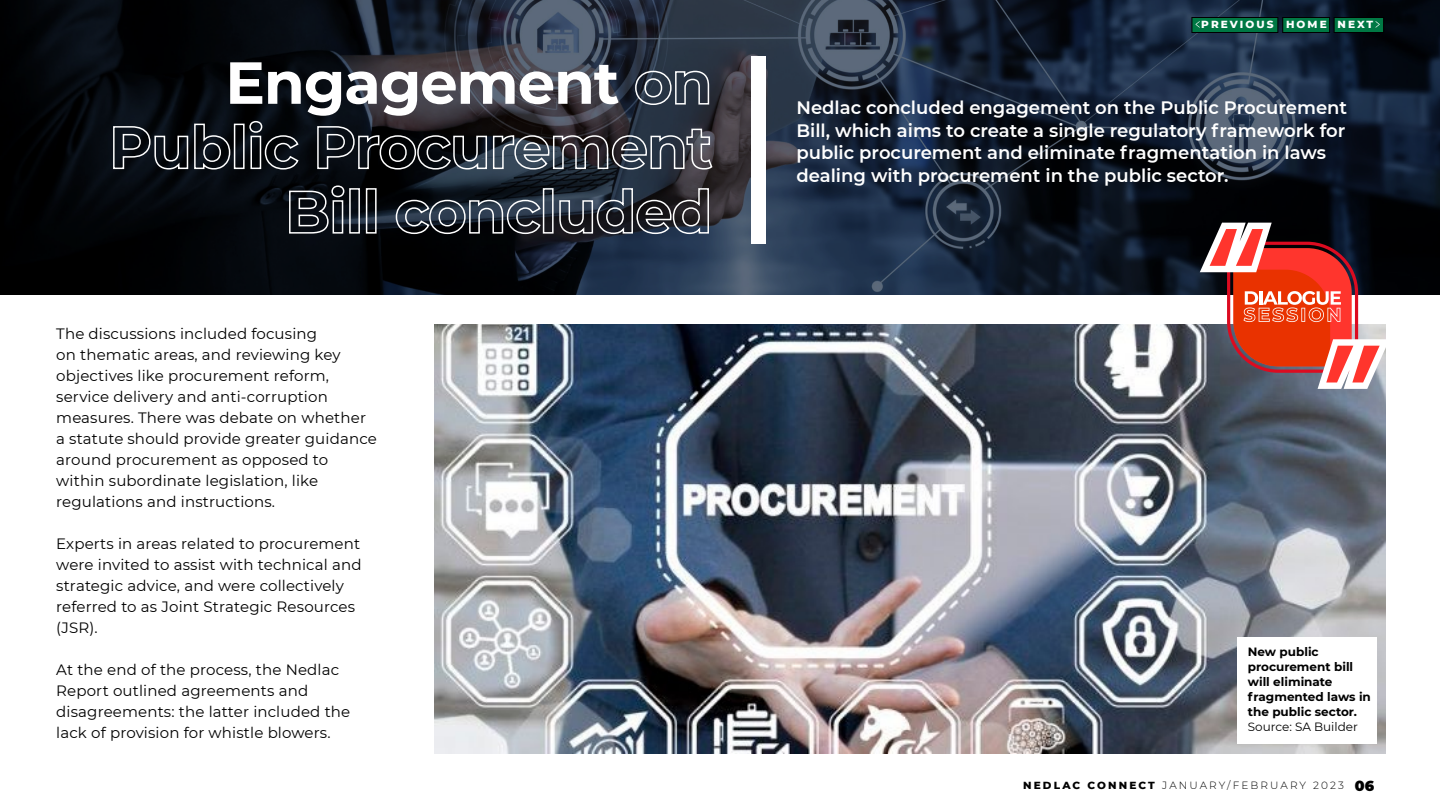
<style>
.page{position:relative;width:1440px;height:810px;background:#fff}
.page>*{position:absolute;margin:0;border:0;box-sizing:border-box;transform-origin:0 0}
.t1{font:700 59.25px/64.5px "Montserrat";letter-spacing:-.02em;color:#fff;text-align:right}
.t2{font:600 18px/22.5px "Montserrat";color:#fff}
.t3{font:15px/21px "Montserrat";letter-spacing:.01em;color:#000}
.t4{font:900 14.25px "Montserrat";color:#000}
.t5{font:700 12px/15px "Montserrat";color:#000}
.t6{font:12px "Montserrat";color:#000}
.t7{font:300 10.5px "Montserrat";letter-spacing:.2em;color:#000}
.t8{font:800 10.5px "Montserrat";letter-spacing:.2em;color:#fff}
.s1{font-weight:800}
</style>
<div class="page">
<img style="left:434px;top:324px;width:951px;height:430px">
<div style="left:1238px;top:638px;width:139px;height:106px;background:#fff"></div>
<svg style="left:0;top:0;width:1440px;height:295px;background:#171e2b"></svg>
<div style="left:752px;top:56px;width:14px;height:188px;background:#fff"></div>
<div style="left:1192px;top:18px;width:86px;height:15px;background:#007844"></div>
<div style="left:1192px;top:17px;width:86px;height:16px;border:1px solid #000"></div>
<div style="left:1283px;top:18px;width:47px;height:15px;background:#007844"></div>
<div style="left:1283px;top:17px;width:47px;height:16px;border:1px solid #000"></div>
<div style="left:1334px;top:18px;width:50px;height:15px;background:#007844"></div>
<div style="left:1334px;top:17px;width:50px;height:16px;border:1px solid #000"></div>
<svg style="left:1375px;top:21px;width:5px;height:7px"></svg>
<svg style="left:1195px;top:21px;width:5px;height:7px"></svg>
<svg style="left:1200px;top:223px;width:190px;height:166px"></svg>
<h1 class="t1" style="left:109px;top:48px;width:605px">Engagement on<br>Public Procurement<br>Bill concluded</h1>
<p class="t3" style="left:56px;top:322px;width:322px">The discussions included focusing<br>on thematic areas, and reviewing key objectives like procurement reform, service delivery and anti-corruption measures. There was debate on whether a statute should provide greater guidance around procurement as opposed to within subordinate legislation, like regulations and instructions.</p>
<p class="t3" style="left:56px;top:532px;width:307px">Experts in areas related to procurement were invited to assist with technical and strategic advice, and were collectively referred to as Joint Strategic Resources (JSR).</p>
<p class="t3" style="left:56px;top:658px;width:296px">At the end of the process, the Nedlac Report outlined agreements and disagreements: the latter included the lack of provision for whistle blowers.</p>
<p class="t8" style="left:1201px;top:17px;width:174px">PREVIOUS HOME NEXT</p>
<p class="t2" style="left:796px;top:96px;width:552px">Nedlac concluded engagement on the Public Procurement Bill, which aims to create a single regulatory framework for public procurement and eliminate fragmentation in laws dealing with procurement in the public sector.</p>
<p class="t5" style="left:1248px;top:644px;width:125px">New public procurement bill will eliminate fragmented laws in the public sector.</p>
<p class="t6" style="left:1248px;top:719px;width:112px">Source: SA Builder</p>
<p class="t7" style="left:1023px;top:778px;width:322px"><span class="s1">NEDLAC CONNECT</span> JANUARY/FEBRUARY 2023</p>
<p class="t4" style="left:1355px;top:775px;width:21px">06</p>
</div>
